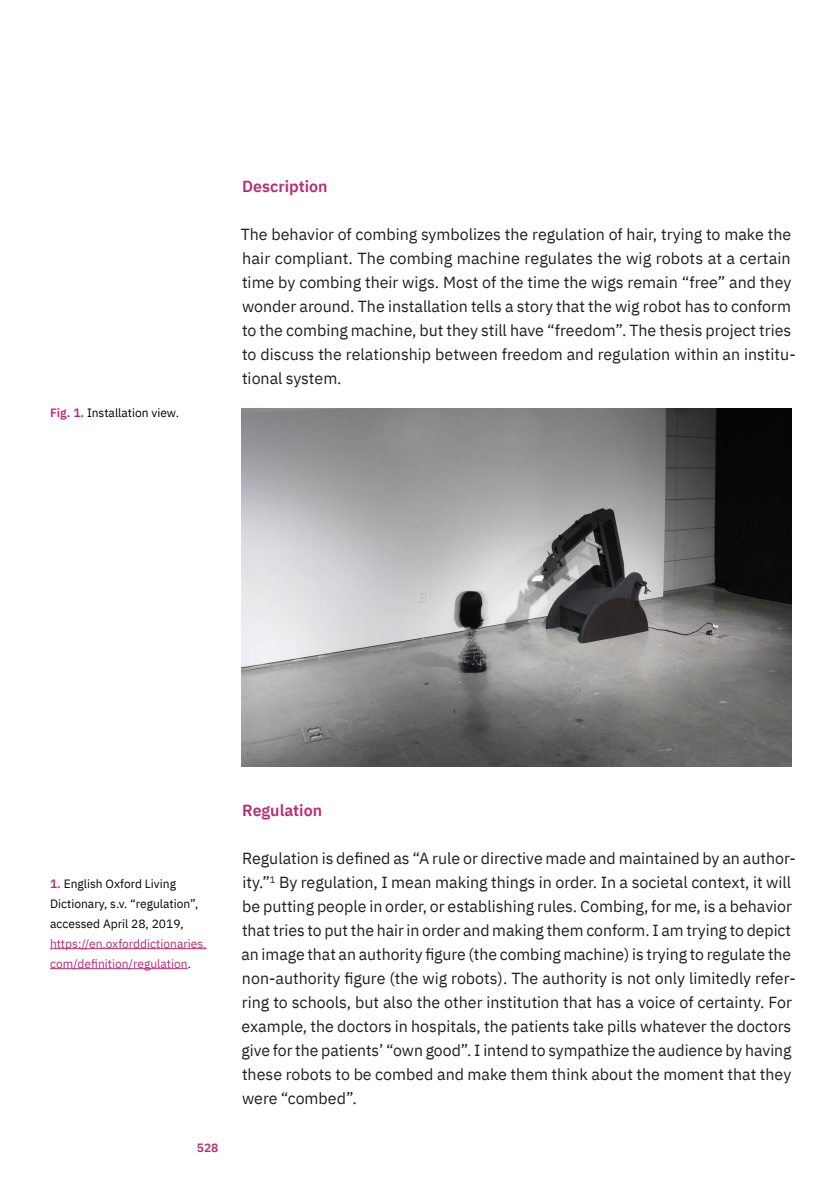
<style>
.page{position:relative;width:840px;height:1191px;background:#fff}
.page>*{position:absolute;margin:0;border:0;box-sizing:border-box;transform-origin:0 0}
.TXT{font:16px/24px "IBM Plex Sans";color:#231f20}
.TXT-2{font:600 16px "IBM Plex Sans";color:#b82c76}
.REFS{font:12px/20px "IBM Plex Sans";color:#040503}
.t1{font:600 12px "IBM Plex Sans";color:#b82c76}
.s1{font-weight:600;color:#b82c76}
.s2{color:#b82c76}
</style>
<div class="page">
<img style="left:241px;top:408px;width:550px;height:359px">
<hr style="left:50px;top:948px;width:156px;height:1px;background:#b82c76">
<hr style="left:50px;top:968px;width:138px;height:1px;background:#b82c76">
<p class="REFS" style="left:50px;top:402px;width:130px"><span class="s1">Fig. 1.</span> Installation view.</p>
<p class="TXT-2" style="left:242px;top:174px;width:87px">Description</p>
<p class="TXT" style="left:240px;top:221px;width:556px">The behavior of combing symbolizes the regulation of hair, trying to make the hair compliant. The combing machine regulates the wig robots at a certain time by combing their wigs. Most of the time the wigs remain “free” and they wonder around. The installation tells a story that the wig robot has to conform to the combing machine, but they still have “freedom”. The thesis project tries to discuss the relationship between freedom and regulation within an institu&shy;tional system.</p>
<p class="REFS" style="left:50px;top:872px;width:158px"><span class="s1">1.</span> English Oxford Living<br>Dictionary, s.v. “regulation”, accessed April 28, 2019, <span class="s2">https://en.oxforddictionaries. com/definition/regulation</span>.</p>
<p class="t1" style="left:197px;top:1138px;width:23px">528</p>
<p class="TXT-2" style="left:242px;top:798px;width:81px">Regulation</p>
<p class="TXT" style="left:241px;top:845px;width:555px">Regulation is defined as “A rule or directive made and maintained by an author&shy;ity.”<sup>1</sup> By regulation, I mean making things in order. In a societal context, it will be putting people in order, or establishing rules. Combing, for me, is a behavior that tries to put the hair in order and making them conform. I am trying to depict an image that an authority figure (the combing machine) is trying to regulate the non-authority figure (the wig robots). The authority is not only limitedly refer&shy;ring to schools, but also the other institution that has a voice of certainty. For example, the doctors in hospitals, the patients take pills whatever the doctors give for the patients’ “own good”. I intend to sympathize the audience by having these robots to be combed and make them think about the moment that they were “combed”.</p>
</div>
